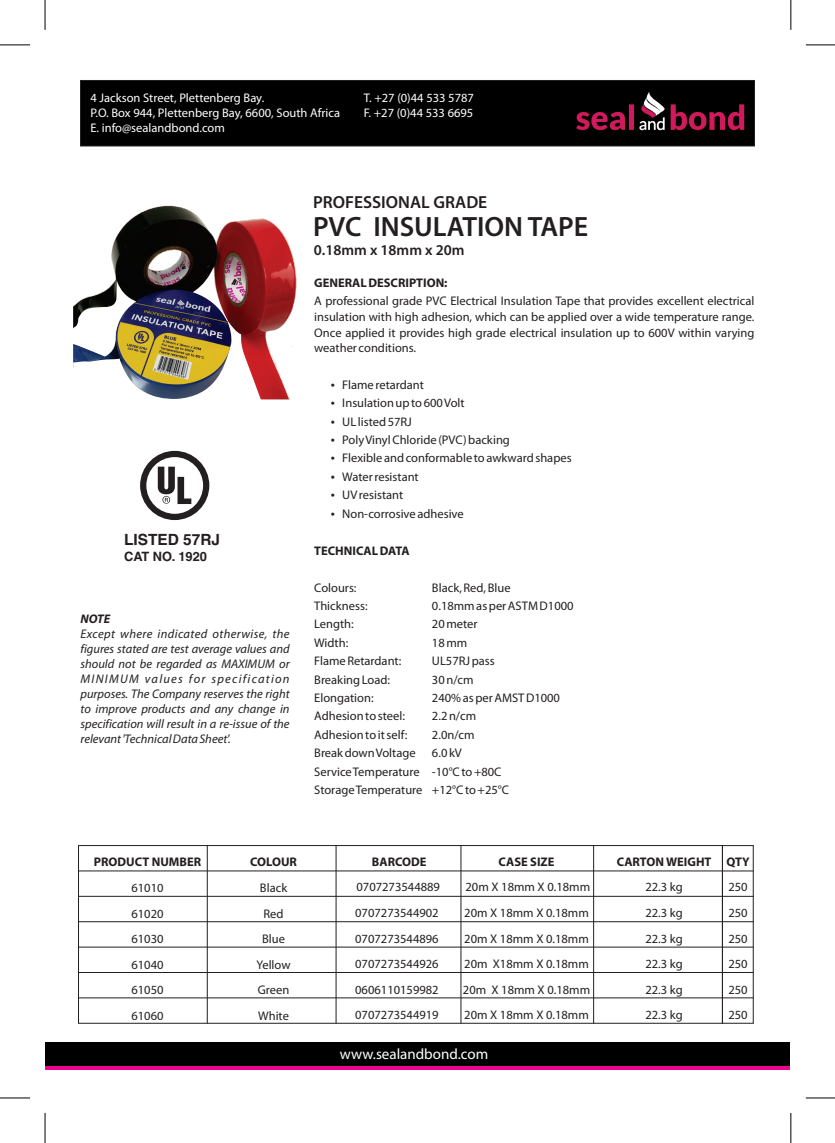
<style>
.page{position:relative;width:835px;height:1143px;background:#fff}
.page>*{position:absolute;margin:0;border:0;box-sizing:border-box;transform-origin:0 0}
.t1{font:600 28px "Myriad Pro";color:#231f20}
.t2{font:600 17.5px "Myriad Pro";color:#231f20}
.t3{font:700 15.38px "Arial";color:#231f20}
.t4{font:15px "Myriad Pro";color:#fff}
.t5{font:600 15px "Myriad Pro";color:#231f20}
.t6{font:700 12.88px "Arial";color:#231f20}
.t7{font:12.5px/25.6px "Myriad Pro";color:#231f20;text-align:justify}
.t8{font:italic 12.5px/15px "Myriad Pro";color:#231f20;text-align:justify}
.t9{font:12.5px/15px "Myriad Pro";color:#fff}
.t10{font:700 12.5px "Myriad Pro";color:#231f20}
.t11{font:italic 700 12.5px "Myriad Pro";color:#231f20}
</style>
<div class="page">
<div style="left:80px;top:80px;width:674px;height:67px;background:#000"></div>
<div style="left:45px;top:1042px;width:744px;height:24px;background:#000"></div>
<hr style="left:45px;top:1066px;width:744px;height:3px;background:#ed028c">
<img style="left:560px;top:87px;width:186px;height:52px">
<svg style="left:140px;top:451px;width:69px;height:69px"></svg>
<img style="left:73px;top:205px;width:224px;height:194px">
<hr style="left:78px;top:845px;width:1px;height:178px;background:#231f20">
<hr style="left:207px;top:845px;width:1px;height:178px;background:#231f20">
<hr style="left:335px;top:845px;width:1px;height:178px;background:#231f20">
<hr style="left:460px;top:845px;width:1px;height:178px;background:#231f20">
<hr style="left:593px;top:845px;width:1px;height:178px;background:#231f20">
<hr style="left:78px;top:1022px;width:644px;height:1px;background:#231f20">
<hr style="left:78px;top:997px;width:644px;height:1px;background:#231f20">
<hr style="left:78px;top:972px;width:644px;height:1px;background:#231f20">
<hr style="left:78px;top:946px;width:644px;height:1px;background:#231f20">
<hr style="left:78px;top:921px;width:644px;height:1px;background:#231f20">
<hr style="left:78px;top:896px;width:644px;height:1px;background:#231f20">
<hr style="left:78px;top:870px;width:644px;height:1px;background:#231f20">
<hr style="left:78px;top:845px;width:644px;height:1px;background:#231f20">
<hr style="left:721px;top:845px;width:1px;height:178px;background:#231f20">
<hr style="left:752px;top:845px;width:1px;height:178px;background:#231f20">
<hr style="left:721px;top:1022px;width:32px;height:1px;background:#231f20">
<hr style="left:721px;top:997px;width:32px;height:1px;background:#231f20">
<hr style="left:721px;top:972px;width:32px;height:1px;background:#231f20">
<hr style="left:721px;top:946px;width:32px;height:1px;background:#231f20">
<hr style="left:721px;top:921px;width:32px;height:1px;background:#231f20">
<hr style="left:721px;top:896px;width:32px;height:1px;background:#231f20">
<hr style="left:721px;top:870px;width:32px;height:1px;background:#231f20">
<hr style="left:721px;top:845px;width:32px;height:1px;background:#231f20">
<hr style="left:0;top:1097px;width:30px;height:1px;background:#000">
<hr style="left:45px;top:1112px;width:1px;height:30px;background:#000">
<hr style="left:0;top:45px;width:30px;height:1px;background:#000">
<hr style="left:45px;top:0;width:1px;height:30px;background:#000">
<svg style="left:805px;top:45px;width:29px;height:1px"></svg>
<hr style="left:790px;top:0;width:1px;height:30px;background:#000">
<svg style="left:805px;top:1097px;width:29px;height:1px"></svg>
<hr style="left:790px;top:1112px;width:1px;height:30px;background:#000">
<p class="t9" style="left:90px;top:92px;width:251px">4 Jackson Street, Plettenberg Bay.<br>P.O. Box 944, Plettenberg Bay, 6600, South Africa<br>E. info@sealandbond.com</p>
<p class="t9" style="left:363px;top:92px;width:112px;line-height:14.6px">T. +27 (0)44 533 5787<br>F. +27 (0)44 533 6695</p>
<h2 class="t2" style="left:313px;top:195px;width:176px">PROFESSIONAL GRADE</h2>
<h1 class="t1" style="left:313px;top:215px;width:277px">PVC INSULATION TAPE</h1>
<p class="t3" style="left:124px;top:534px;width:98px">LISTED 57RJ</p>
<p class="t6" style="left:124px;top:552px;width:84px">CAT NO. 1920</p>
<p class="t11" style="left:80px;top:613px;width:31px">NOTE</p>
<p class="t8" style="left:80px;top:627px;width:210px">Except where indicated otherwise, the figures stated are test average values and should not be regarded as MAXIMUM or MINIMUM values for specification purposes. The Company reserves the right to improve products and any change in specification will result in a re-issue of the relevant 'Technical Data Sheet'.</p>
<p class="t5" style="left:313px;top:243px;width:152px">0.18mm x 18mm x 20m</p>
<p class="t10" style="left:314px;top:277px;width:135px">GENERAL DESCRIPTION:</p>
<p class="t7" style="left:314px;top:294px;width:441px;line-height:15.5px">A professional grade PVC Electrical Insulation Tape that provides excellent electrical insulation with high adhesion, which can be applied over a wide temperature range.<br>Once applied it provides high grade electrical insulation up to 600V within varying weather conditions.</p>
<p class="t7" style="left:342px;top:376px;width:231px;line-height:18.4px;text-align:left">Flame retardant<br>Insulation up to 600 Volt<br>UL listed 57RJ<br>Poly Vinyl Chloride (PVC) backing<br>Flexible and conformable to awkward shapes<br>Water resistant<br>UV resistant<br>Non-corrosive adhesive</p>
<p class="t10" style="left:314px;top:545px;width:97px">TECHNICAL DATA</p>
<p class="t7" style="left:314px;top:575px;width:44px">Colours:</p>
<p class="t7" style="left:432px;top:575px;width:80px">Black, Red, Blue</p>
<p class="t7" style="left:314px;top:594px;width:55px">Thickness:</p>
<p class="t7" style="left:432px;top:594px;width:143px">0.18mm as per ASTM D1000</p>
<p class="t7" style="left:314px;top:612px;width:41px">Length:</p>
<p class="t7" style="left:432px;top:612px;width:47px">20 meter</p>
<p class="t7" style="left:314px;top:631px;width:36px">Width:</p>
<p class="t7" style="left:432px;top:631px;width:37px">18 mm</p>
<p class="t7" style="left:314px;top:649px;width:89px">Flame Retardant:</p>
<p class="t7" style="left:432px;top:649px;width:64px">UL57RJ pass</p>
<p class="t7" style="left:314px;top:667px;width:77px">Breaking Load:</p>
<p class="t7" style="left:432px;top:667px;width:43px">30 n/cm</p>
<p class="t7" style="left:314px;top:686px;width:61px">Elongation:</p>
<p class="t7" style="left:432px;top:686px;width:129px">240% as per AMST D1000</p>
<p class="t7" style="left:314px;top:704px;width:92px">Adhesion to steel:</p>
<p class="t7" style="left:432px;top:704px;width:46px">2.2 n/cm</p>
<p class="t7" style="left:314px;top:722px;width:94px">Adhesion to it self:</p>
<p class="t7" style="left:432px;top:722px;width:44px">2.0n/cm</p>
<p class="t7" style="left:314px;top:741px;width:103px">Break down Voltage</p>
<p class="t7" style="left:314px;top:744px;width:196px;line-height:18.4px;text-align:left;text-indent:118px">6.0 kV<br>Service Temperature -10°C to +80C<br>Storage Temperature +12°C to +25°C</p>
<p class="t10" style="left:94px;top:857px;width:109px">PRODUCT NUMBER</p>
<p class="t7" style="left:131px;top:876px;width:34px">61010<br>61020<br>61030<br>61040<br>61050<br>61060</p>
<p class="t10" style="left:250px;top:857px;width:48px">COLOUR</p>
<p class="t7" style="left:256px;top:876px;width:35px;text-align:center">Black<br>Red<br>Blue<br>Yellow<br>Green<br>White</p>
<p class="t10" style="left:372px;top:856px;width:56px">BARCODE</p>
<p class="t10" style="left:498px;top:856px;width:57px">CASE SIZE</p>
<p class="t10" style="left:616px;top:856px;width:96px">CARTON WEIGHT</p>
<p class="t7" style="left:356px;top:875px;width:85px">0707273544889</p>
<p class="t7" style="left:465px;top:875px;width:126px">20m X 18mm X 0.18mm</p>
<p class="t7" style="left:645px;top:875px;width:39px">22.3 kg</p>
<p class="t7" style="left:355px;top:901px;width:85px">0707273544902</p>
<p class="t7" style="left:464px;top:901px;width:126px">20m X 18mm X 0.18mm</p>
<p class="t7" style="left:645px;top:901px;width:39px">22.3 kg</p>
<p class="t7" style="left:355px;top:926px;width:85px">0707273544896</p>
<p class="t7" style="left:464px;top:926px;width:126px">20m X 18mm X 0.18mm</p>
<p class="t7" style="left:645px;top:926px;width:39px">22.3 kg</p>
<p class="t7" style="left:355px;top:952px;width:85px">0707273544926</p>
<p class="t7" style="left:464px;top:952px;width:126px">20m X18mm X 0.18mm</p>
<p class="t7" style="left:645px;top:952px;width:39px">22.3 kg</p>
<p class="t7" style="left:355px;top:977px;width:85px">0606110159982</p>
<p class="t7" style="left:462px;top:977px;width:129px">20m X 18mm X 0.18mm</p>
<p class="t7" style="left:645px;top:977px;width:39px">22.3 kg</p>
<p class="t7" style="left:355px;top:1003px;width:85px">0707273544919</p>
<p class="t7" style="left:464px;top:1003px;width:126px">20m X 18mm X 0.18mm</p>
<p class="t7" style="left:645px;top:1003px;width:39px">22.3 kg</p>
<p class="t4" style="left:340px;top:1048px;width:150px">www.sealandbond.com</p>
<p class="t10" style="left:726px;top:856px;width:25px">QTY</p>
<p class="t7" style="left:728px;top:875px;width:21px">250<br>250<br>250<br>250<br>250<br>250</p>
</div>
